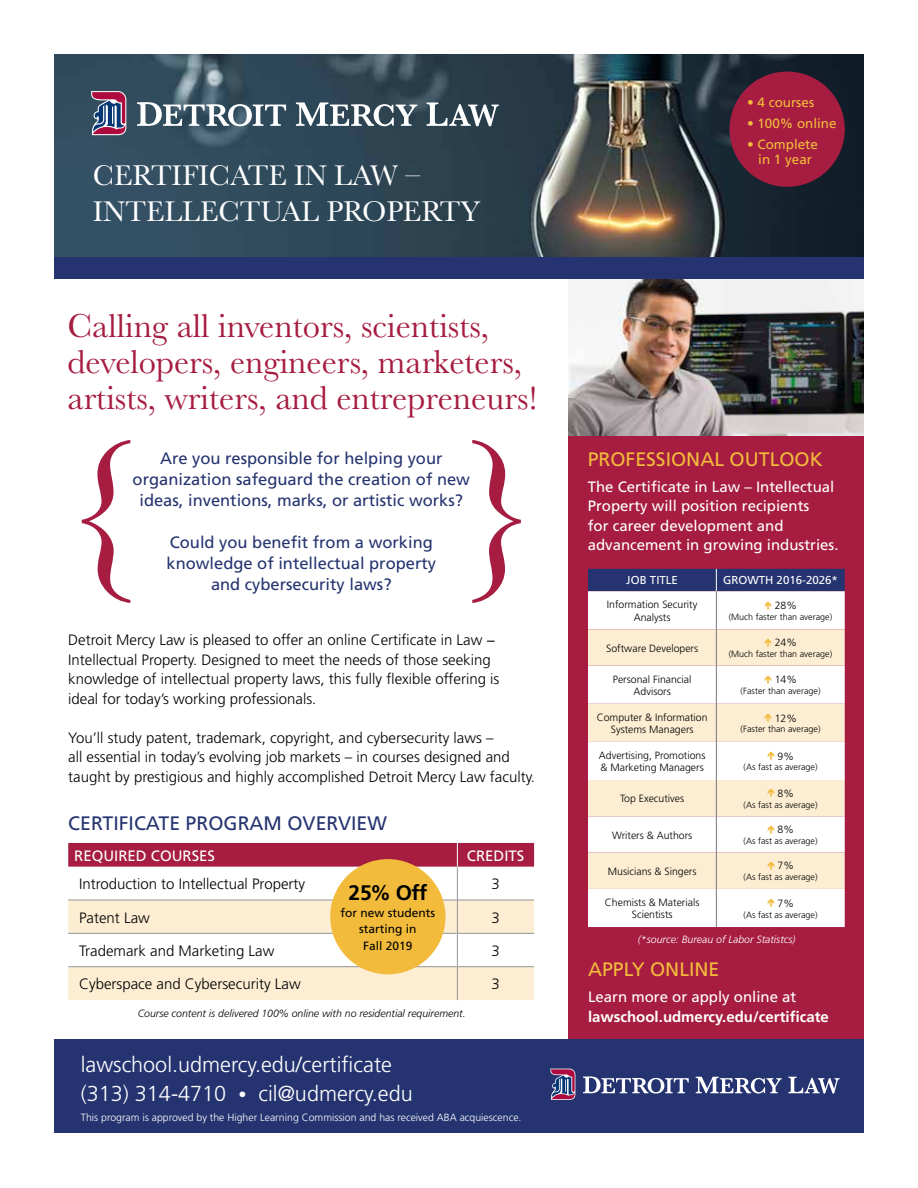
<style>
.page{position:relative;width:918px;height:1188px;background:#fff}
.page>*{position:absolute;margin:0;border:0;box-sizing:border-box;transform-origin:0 0}
.t1{font:34.5px/36px "Baskerville";color:#a61d41}
.t2{font:29.55px/35.4px "Baskerville";color:#fff}
.t3{font:300 21.6px/29.7px "Frutiger";color:#fff}
.t4{font:700 21px "Frutiger";color:#000}
.t5{font:19.5px "Frutiger";color:#f2bb3b}
.t6{font:19.5px "Frutiger";color:#253470}
.t7{font:16.5px/21px "Frutiger";color:#253470;text-align:center}
.t8{font:300 15px/19.5px "Frutiger";color:#000}
.t9{font:15px/19.5px "Frutiger";color:#fff}
.t10{font:700 15px "Frutiger";color:#fff}
.t11{font:13.5px/14.5px "Frutiger";color:#f2bb3b;text-align:center}
.t12{font:12px/16.5px "Frutiger";color:#000;text-align:center}
.t13{font:11.55px "Frutiger";color:#fff}
.t14{font:300 10.5px/12.6px "Frutiger";color:#000;text-align:center}
.t15{font:300 10.5px "Frutiger";color:#fff}
.t16{font:italic 300 10.5px "Frutiger";color:#000}
.t17{font:italic 300 10.5px "Frutiger";color:#fff}
.t18{font:300 9px "Frutiger";color:#000}
.s1{font-size:16.2px}
</style>
<div class="page">
<div style="left:569px;top:279px;width:295px;height:762px;background:#a61d41"></div>
<img style="left:569px;top:279px;width:295px;height:156px">
<div style="left:588px;top:591px;width:257px;height:336px;background:#fff"></div>
<svg style="left:588px;top:629px;width:257px;height:260px;fill:#fcedd3"></svg>
<div style="left:588px;top:569px;width:257px;height:22px;background:#253470"></div>
<hr style="left:716px;top:591px;width:1px;height:38px;background:#77787b">
<hr style="left:716px;top:629px;width:1px;height:37px;background:#77787b">
<hr style="left:716px;top:666px;width:1px;height:38px;background:#77787b">
<hr style="left:716px;top:704px;width:1px;height:38px;background:#77787b">
<hr style="left:716px;top:742px;width:1px;height:38px;background:#77787b">
<hr style="left:716px;top:780px;width:1px;height:36px;background:#77787b">
<hr style="left:716px;top:816px;width:1px;height:37px;background:#77787b">
<hr style="left:716px;top:853px;width:1px;height:36px;background:#77787b">
<hr style="left:716px;top:889px;width:1px;height:38px;background:#77787b">
<svg style="left:68px;top:901px;width:466px;height:99px;fill:#fcedd3"></svg>
<hr style="left:68px;top:966px;width:389px;height:1px;background:#939598">
<hr style="left:458px;top:966px;width:76px;height:1px;background:#939598">
<hr style="left:68px;top:933px;width:389px;height:1px;background:#939598">
<hr style="left:458px;top:933px;width:76px;height:1px;background:#939598">
<hr style="left:68px;top:900px;width:389px;height:1px;background:#939598">
<hr style="left:458px;top:900px;width:76px;height:1px;background:#939598">
<hr style="left:457px;top:867px;width:1px;height:33px;background:#939598">
<hr style="left:457px;top:900px;width:1px;height:33px;background:#939598">
<hr style="left:457px;top:933px;width:1px;height:34px;background:#939598">
<hr style="left:457px;top:967px;width:1px;height:33px;background:#939598">
<div style="left:68px;top:843px;width:466px;height:24px;background:#a61d41"></div>
<svg style="left:82px;top:440px;width:48px;height:163px"></svg>
<svg style="left:472px;top:440px;width:49px;height:163px"></svg>
<img style="left:54px;top:54px;width:810px;height:203px">
<div style="left:54px;top:257px;width:810px;height:22px;background:#253470"></div>
<div style="left:730px;top:72px;width:115px;height:115px;background:#a61d41;border-radius:50%"></div>
<svg style="left:137px;top:102px;width:149px;height:24px"></svg>
<svg style="left:296px;top:102px;width:121px;height:24px"></svg>
<svg style="left:427px;top:102px;width:72px;height:24px"></svg>
<svg style="left:91px;top:91px;width:35px;height:44px"></svg>
<div style="left:54px;top:1040px;width:810px;height:93px;background:#253470"></div>
<svg style="left:583px;top:1076px;width:106px;height:18px"></svg>
<svg style="left:696px;top:1077px;width:86px;height:17px"></svg>
<svg style="left:788px;top:1077px;width:52px;height:17px"></svg>
<svg style="left:550px;top:1069px;width:25px;height:31px"></svg>
<div style="left:330px;top:859px;width:115px;height:115px;background:#f2bb3b;border-radius:50%"></div>
<svg style="left:765px;top:601px;width:6px;height:8px"></svg>
<svg style="left:765px;top:638px;width:6px;height:8px"></svg>
<svg style="left:765px;top:675px;width:6px;height:9px"></svg>
<svg style="left:765px;top:713px;width:6px;height:9px"></svg>
<svg style="left:768px;top:752px;width:6px;height:8px"></svg>
<svg style="left:768px;top:789px;width:6px;height:8px"></svg>
<svg style="left:768px;top:825px;width:6px;height:8px"></svg>
<svg style="left:768px;top:861px;width:6px;height:9px"></svg>
<svg style="left:768px;top:899px;width:6px;height:8px"></svg>
<h2 class="t2" style="left:93px;top:158px;width:389px">CERTIFICATE IN LAW ‒<br>INTELLECTUAL PROPERTY</h2>
<h1 class="t1" style="left:68px;top:308px;width:471px">Calling all inventors, scientists, developers, engineers, marketers, artists, writers, and entrepreneurs!</h1>
<p class="t7" style="left:133px;top:448px;width:339px">Are you responsible for helping your organization safeguard the creation of new ideas, inventions, marks, or artistic works?</p>
<p class="t7" style="left:167px;top:532px;width:271px">Could you benefit from a working knowledge of intellectual property and cybersecurity laws?</p>
<p class="t8" style="left:68px;top:630px;width:433px">Detroit Mercy Law is pleased to offer an online Certificate in Law − Intellectual Property. Designed to meet the needs of those seeking knowledge of intellectual property laws, this fully flexible offering is ideal for today’s working professionals.</p>
<p class="t8" style="left:68px;top:728px;width:468px">You’ll study patent, trademark, copyright, and cybersecurity laws –<br>all essential in today’s evolving job markets – in courses designed and taught by prestigious and highly accomplished Detroit Mercy Law faculty.</p>
<h3 class="t6" style="left:68px;top:812px;width:320px">CERTIFICATE PROGRAM OVERVIEW</h3>
<p class="t9" style="left:74px;top:846px;width:142px">REQUIRED COURSES</p>
<p class="t9" style="left:467px;top:846px;width:59px">CREDITS</p>
<p class="t8" style="left:79px;top:874px;width:228px">Introduction to Intellectual Property</p>
<p class="t8" style="left:492px;top:874px;width:10px">3</p>
<p class="t8" style="left:79px;top:908px;width:72px">Patent Law</p>
<p class="t8" style="left:492px;top:908px;width:10px">3</p>
<p class="t8" style="left:79px;top:941px;width:197px">Trademark and Marketing Law</p>
<p class="t8" style="left:492px;top:941px;width:10px">3</p>
<p class="t8" style="left:79px;top:974px;width:223px">Cyberspace and Cybersecurity Law</p>
<p class="t8" style="left:492px;top:974px;width:10px">3</p>
<p class="t16" style="left:138px;top:1007px;width:329px">Course content is delivered 100% online with no residential requirement.</p>
<h3 class="t4" style="left:349px;top:881px;width:80px">25% Off</h3>
<p class="t12" style="left:341px;top:904px;width:96px">for new students starting in<br>Fall 2019</p>
<h3 class="t3" style="left:81px;top:1049px;width:333px">lawschool.udmercy.edu/certificate (313) 314-4710 <span class="s1">•</span> cil@udmercy.edu</h3>
<p class="t15" style="left:81px;top:1111px;width:442px">This program is approved by the Higher Learning Commission and has received ABA acquiescence.</p>
<p class="t11" style="left:747px;top:95px;width:69px">• 4 courses</p>
<p class="t11" style="left:747px;top:116px;width:91px">• 100% online</p>
<p class="t11" style="left:747px;top:137px;width:72px">• Complete in 1 year</p>
<h3 class="t5" style="left:588px;top:447px;width:237px">PROFESSIONAL OUTLOOK</h3>
<p class="t9" style="left:588px;top:477px;width:252px">The Certificate in Law – Intellectual Property will position recipients<br>for career development and advancement in growing industries.</p>
<p class="t13" style="left:626px;top:574px;width:53px">JOB TITLE</p>
<p class="t13" style="left:723px;top:574px;width:116px">GROWTH 2016-2026*</p>
<p class="t14" style="left:607px;top:598px;width:92px">Information Security<br>Analysts</p>
<p class="t14" style="left:775px;top:599px;width:24px">28%</p>
<p class="t18" style="left:729px;top:612px;width:105px">(Much faster than average)</p>
<p class="t14" style="left:606px;top:642px;width:93px">Software Developers</p>
<p class="t14" style="left:775px;top:636px;width:24px">24%</p>
<p class="t18" style="left:729px;top:649px;width:105px">(Much faster than average)</p>
<p class="t14" style="left:613px;top:673px;width:80px">Personal Financial<br>Advisors</p>
<p class="t14" style="left:775px;top:673px;width:24px">14%</p>
<p class="t18" style="left:741px;top:686px;width:82px">(Faster than average)</p>
<p class="t14" style="left:597px;top:711px;width:112px">Computer &amp; Information<br>Systems Managers</p>
<p class="t14" style="left:775px;top:712px;width:24px">12%</p>
<p class="t18" style="left:741px;top:724px;width:82px">(Faster than average)</p>
<p class="t14" style="left:599px;top:749px;width:108px;text-align:left">Advertising, Promotions &amp; Marketing Managers</p>
<p class="t14" style="left:778px;top:750px;width:18px">9%</p>
<p class="t18" style="left:744px;top:762px;width:76px">(As fast as average)</p>
<p class="t14" style="left:620px;top:792px;width:66px">Top Executives</p>
<p class="t14" style="left:778px;top:787px;width:18px">8%</p>
<p class="t18" style="left:744px;top:799px;width:76px">(As fast as average)</p>
<p class="t14" style="left:612px;top:829px;width:82px">Writers &amp; Authors</p>
<p class="t14" style="left:778px;top:823px;width:18px">8%</p>
<p class="t18" style="left:744px;top:836px;width:76px">(As fast as average)</p>
<p class="t14" style="left:608px;top:865px;width:90px">Musicians &amp; Singers</p>
<p class="t14" style="left:778px;top:860px;width:18px">7%</p>
<p class="t18" style="left:744px;top:872px;width:76px">(As fast as average)</p>
<p class="t14" style="left:605px;top:896px;width:96px">Chemists &amp; Materials<br>Scientists</p>
<p class="t14" style="left:778px;top:897px;width:18px">7%</p>
<p class="t18" style="left:744px;top:909px;width:76px">(As fast as average)</p>
<p class="t17" style="left:638px;top:934px;width:159px">(*source: Bureau of Labor Statistcs)</p>
<h3 class="t5" style="left:588px;top:958px;width:133px">APPLY ONLINE</h3>
<p class="t9" style="left:588px;top:987px;width:210px">Learn more or apply online at</p>
<p class="t10" style="left:588px;top:1008px;width:242px">lawschool.udmercy.edu/certificate</p>
</div>
